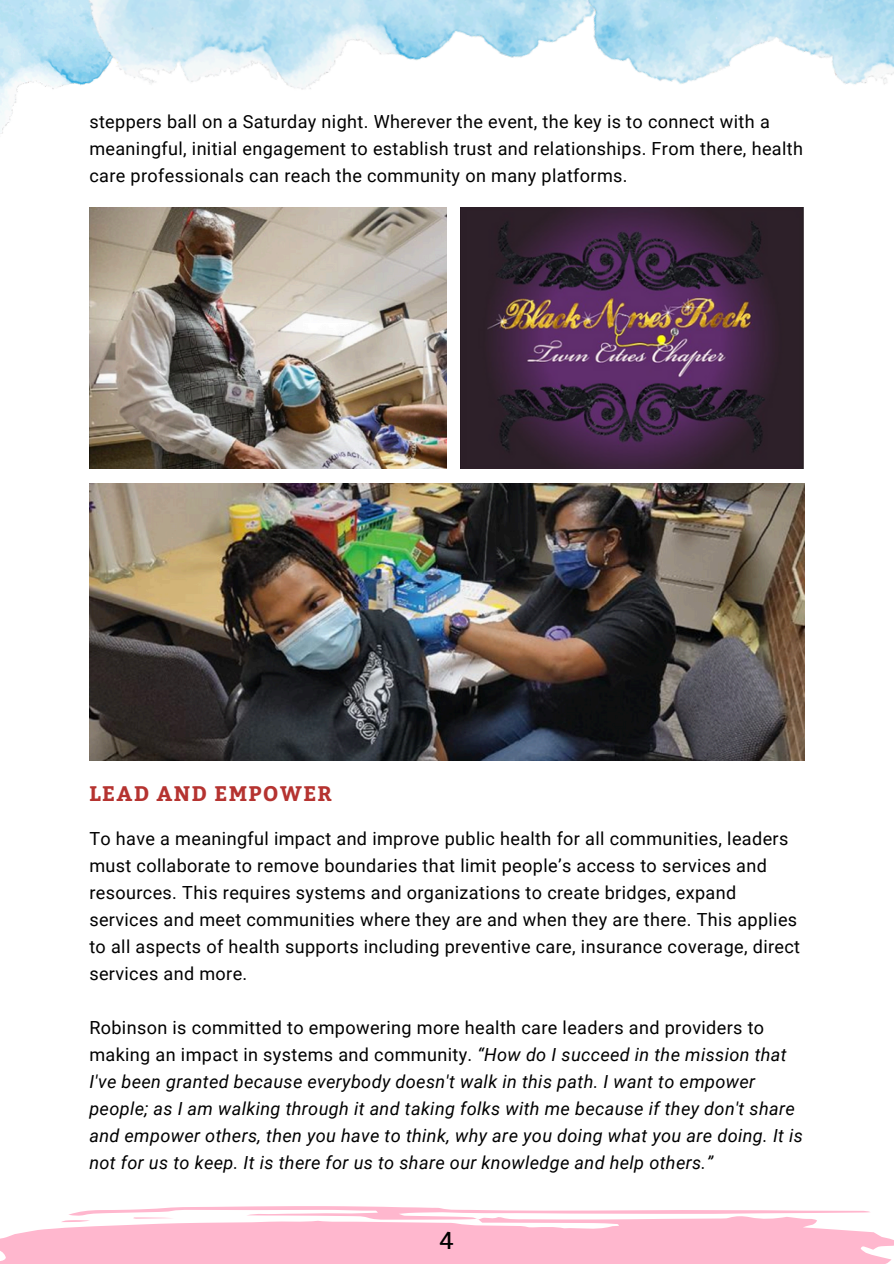
<style>
.page{position:relative;width:894px;height:1264px;background:#fff}
.page>*{position:absolute;margin:0;border:0;box-sizing:border-box;transform-origin:0 0}
.t1{font:24px "Bitter";color:#000}
.t2{font:700 21px "Bitter";letter-spacing:.06em;color:#b53330}
.t3{font:18px/27px "Roboto";letter-spacing:.02em;color:#000}
.t4{font:italic 18px/27px "Roboto";letter-spacing:.02em;color:#000}
.s1{font-style:normal}
</style>
<div class="page">
<svg style="left:0;top:1206px;width:893px;height:57px;fill:#ffb7ce"></svg>
<img style="left:6px;top:0;width:288px;height:126px">
<img style="left:294px;top:0;width:599px;height:310px">
<img style="left:89px;top:207px;width:357px;height:261px">
<img style="left:89px;top:483px;width:715px;height:277px">
<img style="left:460px;top:207px;width:343px;height:261px">
<h1 class="t3" style="left:89px;top:108px;width:715px">steppers ball on a Saturday night. Wherever the event, the key is to connect with a meaningful, initial engagement to establish trust and relationships. From there, health care professionals can reach the community on many platforms.</h1>
<p class="t2" style="left:89px;top:778px;width:244px">LEAD AND EMPOWER</p>
<p class="t3" style="left:89px;top:825px;width:712px">To have a meaningful impact and improve public health for all communities, leaders must collaborate to remove boundaries that limit people’s access to services and resources. This requires systems and organizations to create bridges, expand services and meet communities where they are and when they are there. This applies to all aspects of health supports including preventive care, insurance coverage, direct services and more.</p>
<p class="t4" style="left:89px;top:1014px;width:715px"><span class="s1">Robinson is committed to empowering more health care leaders and providers to making an impact in systems and community.</span> “How do I succeed in the mission that I've been granted because everybody doesn't walk in this path. I want to empower people; as I am walking through it and taking folks with me because if they don't share and empower others, then you have to think, why are you doing what you are doing. It is not for us to keep. It is there for us to share our knowledge and help others.”</p>
<p class="t1" style="left:439px;top:1226px;width:16px">4</p>
</div>
